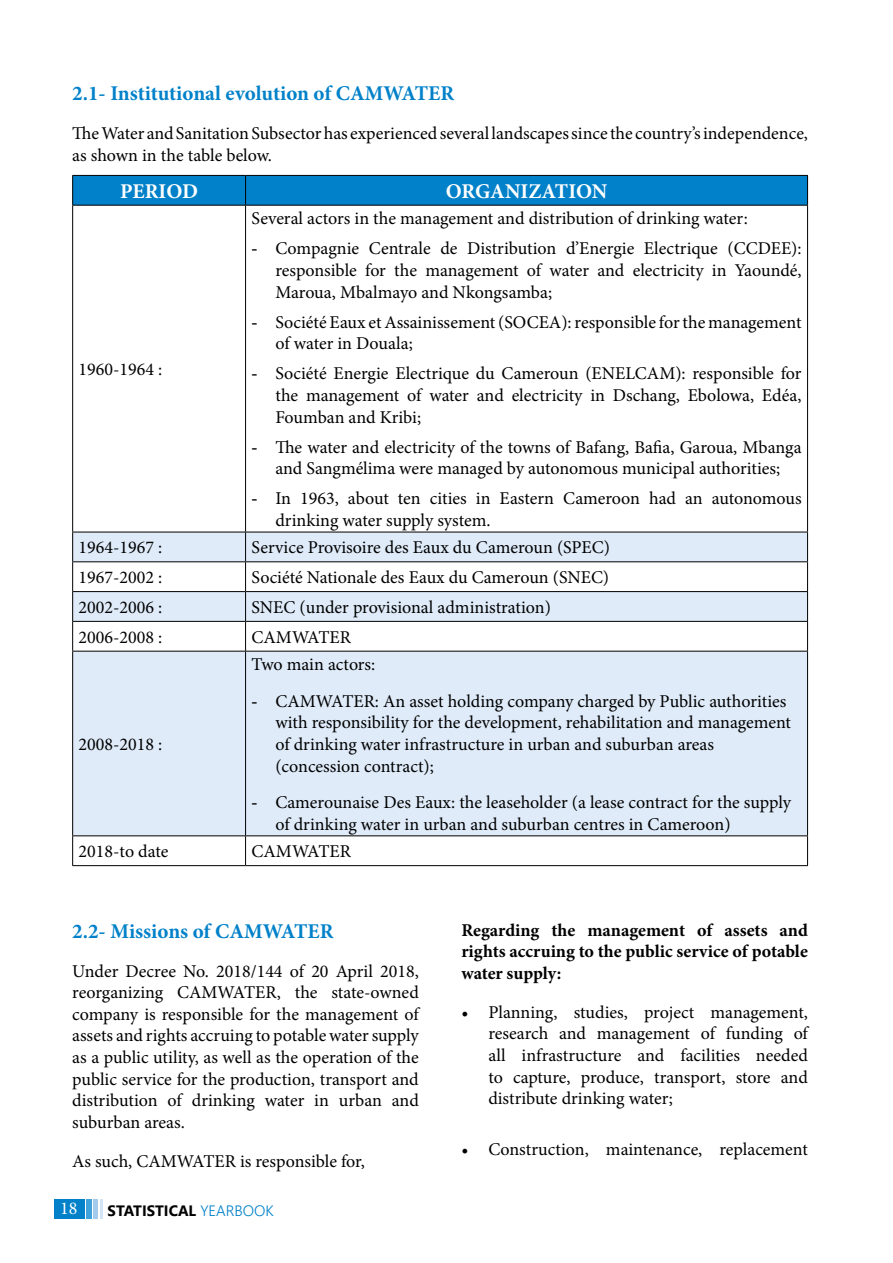
<style>
.page{position:relative;width:893px;height:1263px;background:#fff}
.page>*{position:absolute;margin:0;border:0;box-sizing:border-box;transform-origin:0 0}
.t1{font:700 21px "Minion Pro";letter-spacing:-.005em;color:#0081c9}
.t2{font:700 21px "Minion Pro";letter-spacing:-.005em;color:#fff}
.t3{font:18px/21.6px "Minion Pro";color:#000}
.t4{font:700 18px/21.6px "Minion Pro";color:#000;text-align:justify}
.t5{font:18px "Minion Pro";color:#fff}
.t6{font:700 15px "Segoe UI";color:#000}
.s1{font-family:"Times New Roman"}
.s2{font-weight:300;color:#0081c9}
</style>
<div class="page">
<div style="left:54px;top:1199px;width:30px;height:20px;background:#0081c9"></div>
<div style="left:86px;top:1199px;width:6px;height:20px;background:#3fa2db"></div>
<hr style="left:94px;top:1199px;width:4px;height:20px;background:#a3c9ec">
<hr style="left:100px;top:1199px;width:2px;height:20px;background:#d3e4f6">
<svg style="left:73px;top:533px;width:734px;height:302px;fill:#dfebf9"></svg>
<svg style="left:72px;top:175px;width:736px;height:30px;background:#007bc0"></svg>
<hr style="left:72px;top:205px;width:174px;height:1px;background:#000">
<hr style="left:72px;top:206px;width:1px;height:326px;background:#000">
<hr style="left:246px;top:205px;width:562px;height:1px;background:#000">
<hr style="left:245px;top:206px;width:1px;height:326px;background:#000">
<hr style="left:807px;top:206px;width:1px;height:326px;background:#000">
<hr style="left:72px;top:532px;width:174px;height:1px;background:#000">
<hr style="left:246px;top:532px;width:562px;height:1px;background:#000">
<hr style="left:72px;top:561px;width:174px;height:1px;background:#000">
<hr style="left:246px;top:561px;width:562px;height:1px;background:#000">
<hr style="left:72px;top:591px;width:174px;height:1px;background:#000">
<hr style="left:246px;top:591px;width:562px;height:1px;background:#000">
<hr style="left:72px;top:621px;width:174px;height:1px;background:#000">
<svg style="left:72px;top:532px;width:1px;height:119px"></svg>
<hr style="left:246px;top:621px;width:562px;height:1px;background:#000">
<svg style="left:245px;top:532px;width:1px;height:119px"></svg>
<svg style="left:807px;top:532px;width:1px;height:119px"></svg>
<hr style="left:72px;top:651px;width:174px;height:1px;background:#000">
<hr style="left:72px;top:651px;width:1px;height:184px;background:#000">
<hr style="left:246px;top:651px;width:562px;height:1px;background:#000">
<hr style="left:245px;top:651px;width:1px;height:184px;background:#000">
<hr style="left:807px;top:651px;width:1px;height:184px;background:#000">
<hr style="left:72px;top:835px;width:174px;height:1px;background:#000">
<svg style="left:72px;top:836px;width:1px;height:29px"></svg>
<hr style="left:246px;top:835px;width:562px;height:1px;background:#000">
<svg style="left:245px;top:836px;width:1px;height:29px"></svg>
<svg style="left:807px;top:836px;width:1px;height:29px"></svg>
<hr style="left:72px;top:865px;width:174px;height:1px;background:#000">
<hr style="left:246px;top:865px;width:562px;height:1px;background:#000">
<p class="t1" style="left:72px;top:79px;width:383px">2.1- Institutional evolution of CAMWATER</p>
<p class="t3" style="left:72px;top:122px;width:737px">The Water and Sanitation Subsector has experienced several landscapes since the country’s independence, as shown in the table below.</p>
<p class="t2" style="left:120px;top:176px;width:80px">PERIOD</p>
<p class="t2" style="left:446px;top:176px;width:163px">ORGANIZATION</p>
<p class="t3" style="left:79px;top:359px;width:85px">1960-1964 :</p>
<p class="t3" style="left:252px;top:208px;width:498px">Several actors in the management and distribution of drinking water:</p>
<p class="t3" style="left:275px;top:238px;width:528px;text-align:justify;text-indent:-24px"><span class="s1">-</span> Compagnie Centrale de Distribution d’Energie Electrique (CCDEE): responsible for the management of water and electricity in Yaoundé, Maroua, Mbalmayo and Nkongsamba;</p>
<p class="t3" style="left:275px;top:311px;width:528px;text-indent:-24px"><span class="s1">-</span> Société Eaux et Assainissement (SOCEA): responsible for the management of water in Douala;</p>
<p class="t3" style="left:275px;top:363px;width:528px;text-align:justify;text-indent:-24px"><span class="s1">-</span> Société Energie Electrique du Cameroun (ENELCAM): responsible for the management of water and electricity in Dschang, Ebolowa, Edéa, Foumban and Kribi;</p>
<p class="t3" style="left:252px;top:436px;width:552px;text-align:center"><span class="s1">-</span> The water and electricity of the towns of Bafang, Bafia, Garoua, Mbanga and Sangmélima were managed by autonomous municipal authorities;</p>
<p class="t3" style="left:275px;top:488px;width:528px;text-indent:-24px"><span class="s1">-</span> In 1963, about ten cities in Eastern Cameroon had an autonomous drinking water supply system.</p>
<p class="t3" style="left:79px;top:537px;width:85px">1964-1967 :</p>
<p class="t3" style="left:252px;top:537px;width:360px">Service Provisoire des Eaux du Cameroun (SPEC)</p>
<p class="t3" style="left:79px;top:567px;width:85px">1967-2002 :</p>
<p class="t3" style="left:252px;top:567px;width:359px">Société Nationale des Eaux du Cameroun (SNEC)</p>
<p class="t3" style="left:79px;top:596px;width:85px">2002-2006 :</p>
<p class="t3" style="left:252px;top:596px;width:301px">SNEC (under provisional administration)</p>
<p class="t3" style="left:79px;top:626px;width:85px">2006-2008 :</p>
<p class="t3" style="left:252px;top:626px;width:101px">CAMWATER</p>
<p class="t3" style="left:79px;top:733px;width:85px">2008-2018 :</p>
<p class="t3" style="left:252px;top:654px;width:125px">Two main actors:</p>
<p class="t3" style="left:275px;top:690px;width:517px;text-indent:-24px"><span class="s1">-</span> CAMWATER: An asset holding company charged by Public authorities with responsibility for the development, rehabilitation and management of drinking water infrastructure in urban and suburban areas (concession contract);</p>
<p class="t3" style="left:275px;top:792px;width:517px;text-indent:-24px"><span class="s1">-</span> Camerounaise Des Eaux: the leaseholder (a lease contract for the supply of drinking water in urban and suburban centres in Cameroon)</p>
<p class="t3" style="left:79px;top:841px;width:91px">2018-to date</p>
<p class="t3" style="left:252px;top:841px;width:101px">CAMWATER</p>
<p class="t1" style="left:72px;top:916px;width:263px">2.2- Missions of CAMWATER</p>
<p class="t3" style="left:72px;top:960px;width:348px;text-align:justify">Under Decree No. 2018/144 of 20 April 2018, reorganizing CAMWATER, the state-owned company is responsible for the management of assets and rights accruing to potable water supply as a public utility, as well as the operation of the public service for the production, transport and distribution of drinking water in urban and suburban areas.</p>
<p class="t3" style="left:72px;top:1150px;width:294px">As such, CAMWATER is responsible for,</p>
<p class="t5" style="left:60px;top:1196px;width:19px">18</p>
<p class="t6" style="left:108px;top:1196px;width:168px">STATISTICAL <span class="s2">YEARBOOK</span></p>
<p class="t4" style="left:461px;top:919px;width:348px">Regarding the management of assets and rights accruing to the public service of potable water supply:</p>
<p class="t3" style="left:488px;top:1001px;width:321px;text-align:justify;text-indent:-27px">• Planning, studies, project management, research and management of funding of all infrastructure and facilities needed to capture, produce, transport, store and distribute drinking water;</p>
<p class="t3" style="left:461px;top:1139px;width:348px">• Construction, maintenance, replacement</p>
</div>
